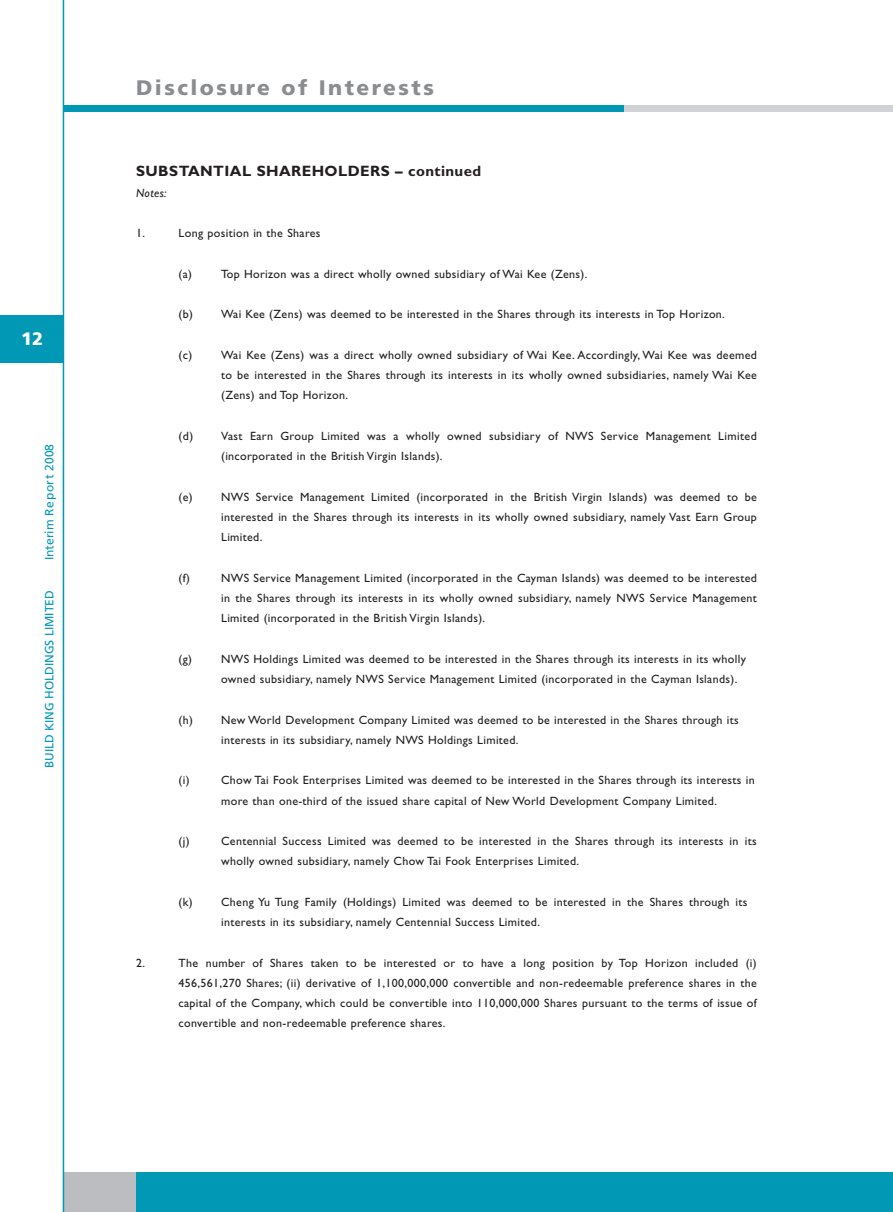
<style>
.page{position:relative;width:893px;height:1212px;background:#fff}
.page>*{position:absolute;margin:0;border:0;box-sizing:border-box;transform-origin:0 0}
.t1{font:900 21px "Frutiger LT Std";letter-spacing:.12em;color:#8a8c8f}
.t2{font:900 18px "Frutiger LT Std";color:#fff}
.t3{font:700 15px "Gill Sans Std";letter-spacing:.03em;color:#231f20}
.t4{font:12px/20.2px "Gill Sans Std";letter-spacing:.03em;color:#231f20}
.t5{font:12px "Frutiger LT Std";color:#0098b5}
.t6{font:italic 12px "Gill Sans Std";letter-spacing:.03em;color:#231f20}
</style>
<div class="page">
<div style="left:64px;top:1172px;width:829px;height:40px;background:#bcbdc0"></div>
<div style="left:398px;top:105px;width:495px;height:6px;background:#d1d2d4"></div>
<div style="left:64px;top:105px;width:559px;height:6px;background:#0098b5"></div>
<div style="left:0;top:316px;width:64px;height:47px;background:#0098b5"></div>
<div style="left:136px;top:1172px;width:757px;height:40px;background:#0098b5"></div>
<hr style="left:63px;top:0;width:1px;height:1212px;background:#0098b5">
<h2 class="t2" style="left:21px;top:328px;width:24px">12</h2>
<p class="t5" style="left:42px;top:560px;width:118px;rotate:-90deg">Interim Report 2008</p>
<p class="t5" style="left:42px;top:768px;width:180px;rotate:-90deg">BUILD KING HOLDINGS LIMITED</p>
<h1 class="t1" style="left:136px;top:75px;width:299px">Disclosure of Interests</h1>
<p class="t3" style="left:136px;top:166px;width:347px">SUBSTANTIAL SHAREHOLDERS – continued</p>
<p class="t6" style="left:136px;top:186px;width:32px">Notes:</p>
<p class="t4" style="left:136px;top:225px;width:10px">1.</p>
<p class="t4" style="left:179px;top:225px;width:143px">Long position in the Shares</p>
<p class="t4" style="left:179px;top:265px;width:15px">(a)</p>
<p class="t4" style="left:221px;top:265px;width:368px">Top Horizon was a direct wholly owned subsidiary of Wai Kee (Zens).</p>
<p class="t4" style="left:179px;top:306px;width:548px">(b) Wai Kee (Zens) was deemed to be interested in the Shares through its interests in Top Horizon.</p>
<p class="t4" style="left:179px;top:346px;width:15px">(c)</p>
<p class="t4" style="left:221px;top:346px;width:537px;text-align:justify">Wai Kee (Zens) was a direct wholly owned subsidiary of Wai Kee. Accordingly, Wai Kee was deemed to be interested in the Shares through its interests in its wholly owned subsidiaries, namely Wai Kee (Zens) and Top Horizon.</p>
<p class="t4" style="left:221px;top:427px;width:537px;text-indent:-43px">(d) Vast Earn Group Limited was a wholly owned subsidiary of NWS Service Management Limited (incorporated in the British Virgin Islands).</p>
<p class="t4" style="left:221px;top:488px;width:537px;text-align:justify;text-indent:-43px">(e) NWS Service Management Limited (incorporated in the British Virgin Islands) was deemed to be interested in the Shares through its interests in its wholly owned subsidiary, namely Vast Earn Group Limited.</p>
<p class="t4" style="left:179px;top:569px;width:13px">(f)</p>
<p class="t4" style="left:221px;top:569px;width:537px;text-align:justify">NWS Service Management Limited (incorporated in the Cayman Islands) was deemed to be interested in the Shares through its interests in its wholly owned subsidiary, namely NWS Service Management Limited (incorporated in the British Virgin Islands).</p>
<p class="t4" style="left:179px;top:650px;width:15px">(g)</p>
<p class="t4" style="left:221px;top:650px;width:526px">NWS Holdings Limited was deemed to be interested in the Shares through its interests in its wholly owned subsidiary, namely NWS Service Management Limited (incorporated in the Cayman Islands).</p>
<p class="t4" style="left:221px;top:711px;width:519px;text-indent:-43px">(h) New World Development Company Limited was deemed to be interested in the Shares through its interests in its subsidiary, namely NWS Holdings Limited.</p>
<p class="t4" style="left:179px;top:771px;width:13px">(i)</p>
<p class="t4" style="left:221px;top:771px;width:535px">Chow Tai Fook Enterprises Limited was deemed to be interested in the Shares through its interests in more than one-third of the issued share capital of New World Development Company Limited.</p>
<p class="t4" style="left:179px;top:832px;width:13px">(j)</p>
<p class="t4" style="left:221px;top:832px;width:537px">Centennial Success Limited was deemed to be interested in the Shares through its interests in its wholly owned subsidiary, namely Chow Tai Fook Enterprises Limited.</p>
<p class="t4" style="left:221px;top:893px;width:528px;text-indent:-43px">(k) Cheng Yu Tung Family (Holdings) Limited was deemed to be interested in the Shares through its interests in its subsidiary, namely Centennial Success Limited.</p>
<p class="t4" style="left:136px;top:954px;width:10px">2.</p>
<p class="t4" style="left:179px;top:954px;width:580px;text-align:justify">The number of Shares taken to be interested or to have a long position by Top Horizon included (i)<br>456,561,270 Shares; (ii) derivative of 1,100,000,000 convertible and non-redeemable preference shares in the capital of the Company, which could be convertible into 110,000,000 Shares pursuant to the terms of issue of convertible and non-redeemable preference shares.</p>
</div>
